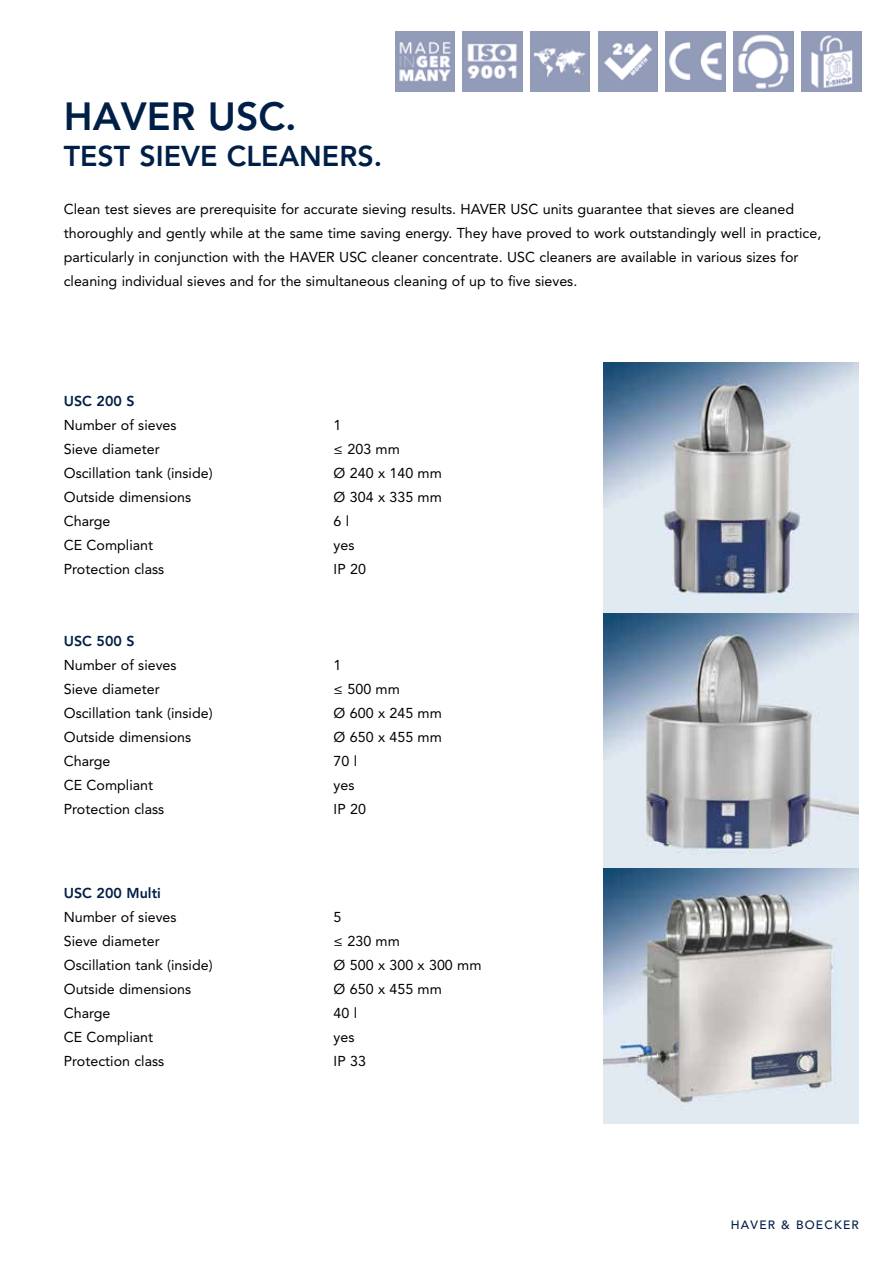
<style>
.page{position:relative;width:893px;height:1263px;background:#fff}
.page>*{position:absolute;margin:0;border:0;box-sizing:border-box;transform-origin:0 0}
.t1{font:800 39px "Avenir LT Std";color:#001f47}
.t2{font:800 28.5px "Avenir LT Std";color:#001f47}
.t3{font:14.25px/24px "Avenir LT Std";color:#000}
.t4{font:800 14.25px "Avenir LT Std";color:#001f47}
.t5{font:500 12px "Avenir LT Std";letter-spacing:.1em;color:#001f47}
</style>
<div class="page">
<img style="left:604px;top:362px;width:255px;height:761px">
<img style="left:462px;top:32px;width:60px;height:59px">
<img style="left:530px;top:32px;width:60px;height:59px">
<img style="left:598px;top:32px;width:60px;height:59px">
<img style="left:733px;top:32px;width:60px;height:59px">
<img style="left:801px;top:32px;width:60px;height:59px">
<img style="left:395px;top:32px;width:60px;height:59px">
<img style="left:665px;top:32px;width:60px;height:59px">
<h1 class="t1" style="left:64px;top:93px;width:234px">HAVER USC.</h1>
<h2 class="t2" style="left:64px;top:139px;width:320px">TEST SIEVE CLEANERS.</h2>
<p class="t3" style="left:64px;top:197px;width:759px">Clean test sieves are prerequisite for accurate sieving results. HAVER USC units guarantee that sieves are cleaned thoroughly and gently while at the same time saving energy. They have proved to work outstandingly well in practice, particularly in conjunction with the HAVER USC cleaner concentrate. USC cleaners are available in various sizes for cleaning individual sieves and for the simultaneous cleaning of up to five sieves.</p>
<p class="t4" style="left:64px;top:392px;width:73px">USC 200 S</p>
<p class="t3" style="left:64px;top:413px;width:150px">Number of sieves<br>Sieve diameter<br>Oscillation tank (inside)<br>Outside dimensions<br>Charge<br>CE Compliant<br>Protection class</p>
<p class="t4" style="left:64px;top:632px;width:73px">USC 500 S</p>
<p class="t3" style="left:64px;top:653px;width:150px">Number of sieves<br>Sieve diameter<br>Oscillation tank (inside)<br>Outside dimensions<br>Charge<br>CE Compliant<br>Protection class</p>
<p class="t4" style="left:64px;top:884px;width:99px">USC 200 Multi</p>
<p class="t3" style="left:64px;top:905px;width:150px">Number of sieves<br>Sieve diameter<br>Oscillation tank (inside)<br>Outside dimensions<br>Charge<br>CE Compliant<br>Protection class</p>
<p class="t3" style="left:334px;top:413px;width:110px">1<br>≤ 203 mm<br>Ø 240 x 140 mm<br>Ø 304 x 335 mm<br>6 l<br>yes<br>IP 20</p>
<p class="t3" style="left:334px;top:653px;width:110px">1<br>≤ 500 mm<br>Ø 600 x 245 mm<br>Ø 650 x 455 mm<br>70 l<br>yes<br>IP 20</p>
<p class="t3" style="left:334px;top:905px;width:149px">5<br>≤ 230 mm<br>Ø 500 x 300 x 300 mm<br>Ø 650 x 455 mm<br>40 l<br>yes<br>IP 33</p>
<p class="t5" style="left:731px;top:1217px;width:130px">HAVER &amp; BOECKER</p>
</div>
